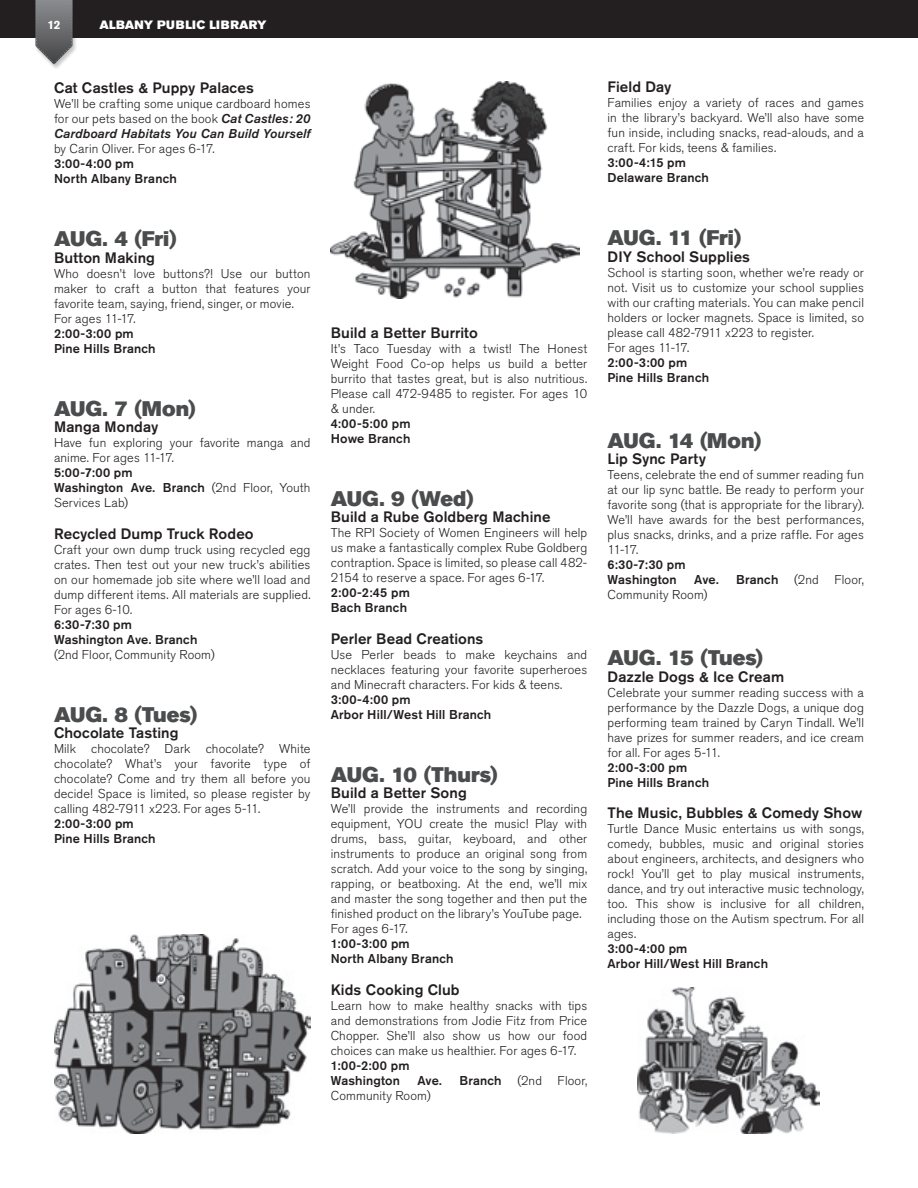
<style>
.page{position:relative;width:918px;height:1188px;background:#fff}
.page>*{position:absolute;margin:0;border:0;box-sizing:border-box;transform-origin:0 0}
.t1{font:21px "Akzidenz Grotesk Pro Super";color:#4b4c4d}
.t2{font:500 15px "Akzidenz Grotesk Pro";letter-spacing:.01em;color:#231f20}
.t3{font:300 12.75px/15px "Akzidenz Grotesk Pro";letter-spacing:.01em;color:#231f20;text-align:justify}
.t4{font:500 12.75px/15px "Akzidenz Grotesk Pro";letter-spacing:.015em;color:#231f20}
.t5{font:italic 500 12.75px "Akzidenz Grotesk BE";letter-spacing:.01em;color:#231f20}
.t6{font:12px "Akzidenz Grotesk Pro Super";letter-spacing:.03em;color:#fff}
.t7{font:700 12px "Akzidenz Grotesk Pro";color:#fff}
.s1{font-family:"Akzidenz Grotesk BE";font-weight:500;font-style:italic}
.s2{font-weight:300}
.s3{font-weight:500}
</style>
<div class="page">
<div style="left:0;top:0;width:918px;height:38px;background:#231f20"></div>
<div style="left:35px;top:0;width:42px;height:69px;background:#231f20;opacity:.25"></div>
<svg style="left:35px;top:0;width:38px;height:64px;background:#7d7e80"></svg>
<img style="left:637px;top:987px;width:183px;height:147px">
<img style="left:331px;top:81px;width:248px;height:217px">
<img style="left:54px;top:934px;width:256px;height:200px">
<p class="t7" style="left:48px;top:17px;width:14px">12</p>
<p class="t6" style="left:100px;top:17px;width:169px">ALBANY PUBLIC LIBRARY</p>
<p class="t2" style="left:54px;top:78px;width:201px">Cat Castles &amp; Puppy Palaces</p>
<p class="t3" style="left:54px;top:96px;width:258px">We’ll be crafting some unique cardboard homes for our pets based on the book <span class="s1">Cat Castles: 20</span></p>
<p class="t5" style="left:54px;top:127px;width:258px">Cardboard Habitats You Can Build Yourself</p>
<p class="t3" style="left:54px;top:141px;width:162px">by Carin Oliver. For ages 6-17.</p>
<p class="t4" style="left:54px;top:156px;width:124px">3:00-4:00 pm<br>North Albany Branch</p>
<h1 class="t1" style="left:54px;top:225px;width:124px">AUG. 4 (Fri)</h1>
<p class="t2" style="left:54px;top:248px;width:102px">Button Making</p>
<p class="t3" style="left:54px;top:266px;width:258px;text-align:left">Who doesn’t love buttons?! Use our button maker to craft a button that features your favorite team, saying, friend, singer, or movie.<br>For ages 11-17.</p>
<p class="t4" style="left:54px;top:326px;width:103px">2:00-3:00 pm<br>Pine Hills Branch</p>
<h1 class="t1" style="left:54px;top:395px;width:143px">AUG. 7 (Mon)</h1>
<p class="t2" style="left:54px;top:417px;width:106px">Manga Monday</p>
<p class="t3" style="left:54px;top:435px;width:258px">Have fun exploring your favorite manga and anime. For ages 11-17.</p>
<p class="t4" style="left:54px;top:465px;width:258px">5:00-7:00 pm<br>Washington Ave. Branch <span class="s2">(2nd Floor, Youth<br>Services Lab)</span></p>
<p class="t2" style="left:54px;top:524px;width:201px">Recycled Dump Truck Rodeo</p>
<p class="t3" style="left:54px;top:542px;width:258px">Craft your own dump truck using recycled egg crates. Then test out your new truck’s abilities on our homemade job site where we’ll load and dump different items. All materials are supplied.<br>For ages 6-10.</p>
<p class="t4" style="left:54px;top:617px;width:145px">6:30-7:30 pm<br>Washington Ave. Branch</p>
<p class="t3" style="left:54px;top:647px;width:162px">(2nd Floor, Community Room)</p>
<h1 class="t1" style="left:54px;top:701px;width:145px">AUG. 8 (Tues)</h1>
<p class="t2" style="left:54px;top:723px;width:126px">Chocolate Tasting</p>
<p class="t3" style="left:54px;top:741px;width:258px">Milk chocolate? Dark chocolate? White chocolate? What’s your favorite type of chocolate? Come and try them all before you decide! Space is limited, so please register by calling 482-7911 x223. For ages 5-11.</p>
<p class="t4" style="left:54px;top:816px;width:103px">2:00-3:00 pm<br>Pine Hills Branch</p>
<p class="t2" style="left:331px;top:323px;width:149px">Build a Better Burrito</p>
<p class="t3" style="left:331px;top:341px;width:258px">It’s Taco Tuesday with a twist! The Honest Weight Food Co-op helps us build a better burrito that tastes great, but is also nutritious.<br>Please call 472-9485 to register. For ages 10 &amp; under.</p>
<p class="t4" style="left:331px;top:416px;width:81px">4:00-5:00 pm<br>Howe Branch</p>
<h1 class="t1" style="left:331px;top:485px;width:144px">AUG. 9 (Wed)</h1>
<p class="t2" style="left:331px;top:507px;width:221px">Build a Rube Goldberg Machine</p>
<p class="t3" style="left:331px;top:526px;width:258px">The RPI Society of Women Engineers will help us make a fantastically complex Rube Goldberg contraption. Space is limited, so please call 482- 2154 to reserve a space. For ages 6-17.</p>
<p class="t4" style="left:331px;top:585px;width:81px">2:00-2:45 pm<br>Bach Branch</p>
<p class="t2" style="left:331px;top:629px;width:154px">Perler Bead Creations</p>
<p class="t3" style="left:331px;top:647px;width:258px">Use Perler beads to make keychains and necklaces featuring your favorite superheroes and Minecraft characters. For kids &amp; teens.</p>
<p class="t4" style="left:331px;top:692px;width:162px">3:00-4:00 pm<br>Arbor Hill/West Hill Branch</p>
<h1 class="t1" style="left:331px;top:761px;width:168px">AUG. 10 (Thurs)</h1>
<p class="t2" style="left:331px;top:783px;width:138px">Build a Better Song</p>
<p class="t3" style="left:331px;top:802px;width:258px;text-align:left">We’ll provide the instruments and recording equipment, YOU create the music! Play with drums, bass, guitar, keyboard, and other instruments to produce an original song from scratch. Add your voice to the song by singing, rapping, or beatboxing. At the end, we’ll mix and master the song together and then put the finished product on the library’s YouTube page.<br>For ages 6-17.</p>
<p class="t4" style="left:331px;top:936px;width:124px">1:00-3:00 pm<br>North Albany Branch</p>
<p class="t2" style="left:331px;top:980px;width:130px">Kids Cooking Club</p>
<p class="t3" style="left:331px;top:998px;width:258px">Learn how to make healthy snacks with tips and demonstrations from Jodie Fitz from Price Chopper. She’ll also show us how our food choices can make us healthier. For ages 6-17.</p>
<p class="t4" style="left:331px;top:1058px;width:80px">1:00-2:00 pm<br>Washington</p>
<p class="t4" style="left:417px;top:1073px;width:26px">Ave.</p>
<p class="t3" style="left:459px;top:1073px;width:129px"><span class="s3">Branch</span> (2nd Floor,</p>
<p class="t3" style="left:331px;top:1088px;width:101px">Community Room)</p>
<p class="t2" style="left:608px;top:77px;width:65px">Field Day</p>
<p class="t3" style="left:608px;top:95px;width:258px">Families enjoy a variety of races and games in the library’s backyard. We’ll also have some fun inside, including snacks, read-alouds, and a craft. For kids, teens &amp; families.</p>
<p class="t4" style="left:608px;top:155px;width:103px">3:00-4:15 pm<br>Delaware Branch</p>
<h1 class="t1" style="left:608px;top:224px;width:135px">AUG. 11 (Fri)</h1>
<p class="t2" style="left:608px;top:247px;width:144px">DIY School Supplies</p>
<p class="t3" style="left:608px;top:265px;width:258px;text-align:left">School is starting soon, whether we’re ready or not. Visit us to customize your school supplies with our crafting materials. You can make pencil holders or locker magnets. Space is limited, so please call 482-7911 x223 to register.<br>For ages 11-17.</p>
<p class="t4" style="left:608px;top:355px;width:103px">2:00-3:00 pm<br>Pine Hills Branch</p>
<h1 class="t1" style="left:608px;top:427px;width:155px">AUG. 14 (Mon)</h1>
<p class="t2" style="left:608px;top:449px;width:100px">Lip Sync Party</p>
<p class="t3" style="left:608px;top:467px;width:258px">Teens, celebrate the end of summer reading fun at our lip sync battle. Be ready to perform your favorite song (that is appropriate for the library).<br>We’ll have awards for the best performances, plus snacks, drinks, and a prize raffle. For ages 11-17.</p>
<p class="t4" style="left:608px;top:557px;width:80px">6:30-7:30 pm<br>Washington</p>
<p class="t4" style="left:694px;top:572px;width:26px">Ave.</p>
<p class="t3" style="left:736px;top:572px;width:129px"><span class="s3">Branch</span> (2nd Floor,</p>
<p class="t3" style="left:608px;top:587px;width:101px">Community Room)</p>
<h1 class="t1" style="left:608px;top:644px;width:157px">AUG. 15 (Tues)</h1>
<p class="t2" style="left:608px;top:667px;width:178px">Dazzle Dogs &amp; Ice Cream</p>
<p class="t3" style="left:608px;top:685px;width:258px">Celebrate your summer reading success with a performance by the Dazzle Dogs, a unique dog performing team trained by Caryn Tindall. We’ll have prizes for summer readers, and ice cream for all. For ages 5-11.</p>
<p class="t4" style="left:608px;top:760px;width:103px">2:00-3:00 pm<br>Pine Hills Branch</p>
<p class="t2" style="left:608px;top:803px;width:256px">The Music, Bubbles &amp; Comedy Show</p>
<p class="t3" style="left:608px;top:821px;width:258px">Turtle Dance Music entertains us with songs, comedy, bubbles, music and original stories about engineers, architects, and designers who rock! You’ll get to play musical instruments, dance, and try out interactive music technology, too. This show is inclusive for all children, including those on the Autism spectrum. For all ages.</p>
<p class="t4" style="left:608px;top:941px;width:162px">3:00-4:00 pm<br>Arbor Hill/West Hill Branch</p>
</div>
